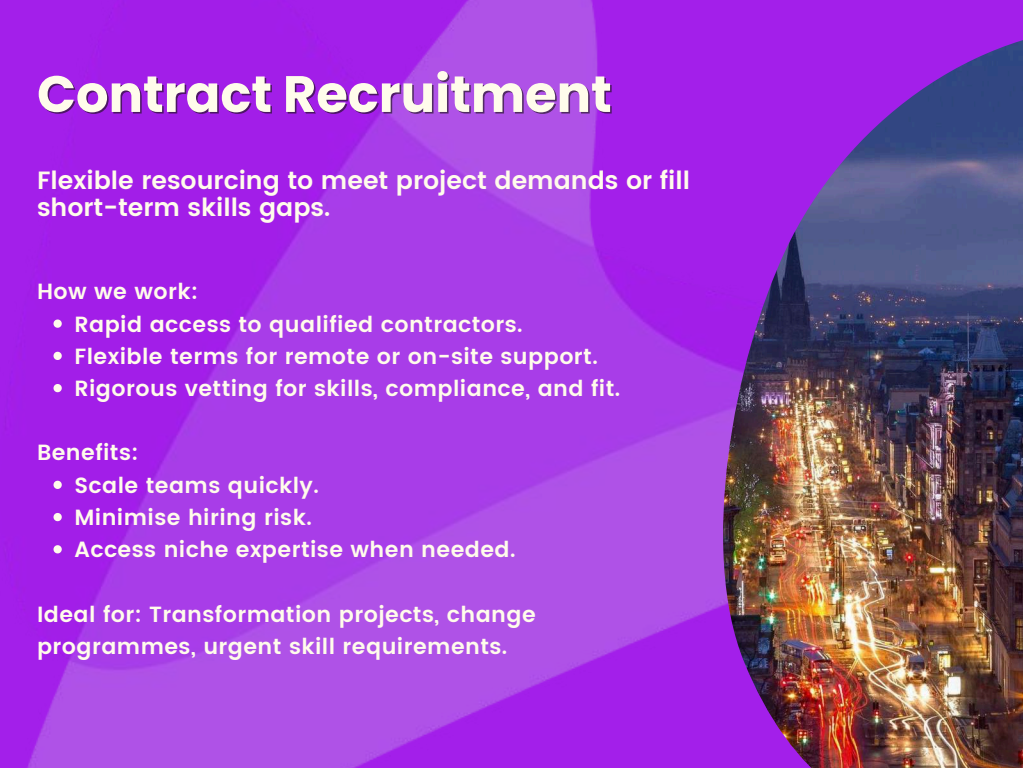
<style>
.page{position:relative;width:1023px;height:768px;background:#fff}
.page>*{position:absolute;margin:0;border:0;box-sizing:border-box;transform-origin:0 0}
.t1{font:700 51.1px "Poppins";color:#fffceb}
.t2{font:600 25px/27px "Poppins";color:#fffceb}
.t3{font:600 22px/32.2px "Poppins";letter-spacing:.02em;color:#fffceb}
</style>
<div class="page">
<img style="left:0;top:0;width:1022px;height:768px">
<img style="left:722px;top:26px;width:300px;height:742px">
<svg style="left:53px;top:320px;width:9px;height:8px"></svg>
<svg style="left:53px;top:352px;width:9px;height:8px"></svg>
<svg style="left:53px;top:384px;width:9px;height:8px"></svg>
<svg style="left:53px;top:481px;width:9px;height:8px"></svg>
<svg style="left:53px;top:513px;width:9px;height:8px"></svg>
<svg style="left:53px;top:545px;width:9px;height:8px"></svg>
<h1 class="t1" style="left:37px;top:58px;width:576px">Contract Recruitment</h1>
<p class="t2" style="left:37px;top:167px;width:654px">Flexible resourcing to meet project demands or fill short-term skills gaps.</p>
<p class="t3" style="left:74px;top:276px;width:547px;text-indent:-37px">How we work:<br>Rapid access to qualified contractors.<br>Flexible terms for remote or on-site support.<br>Rigorous vetting for skills, compliance, and fit.</p>
<p class="t3" style="left:74px;top:437px;width:442px;text-indent:-37px">Benefits:<br>Scale teams quickly.<br>Minimise hiring risk.<br>Access niche expertise when needed.</p>
<p class="t3" style="left:37px;top:598px;width:500px">Ideal for: Transformation projects, change programmes, urgent skill requirements.</p>
</div>
